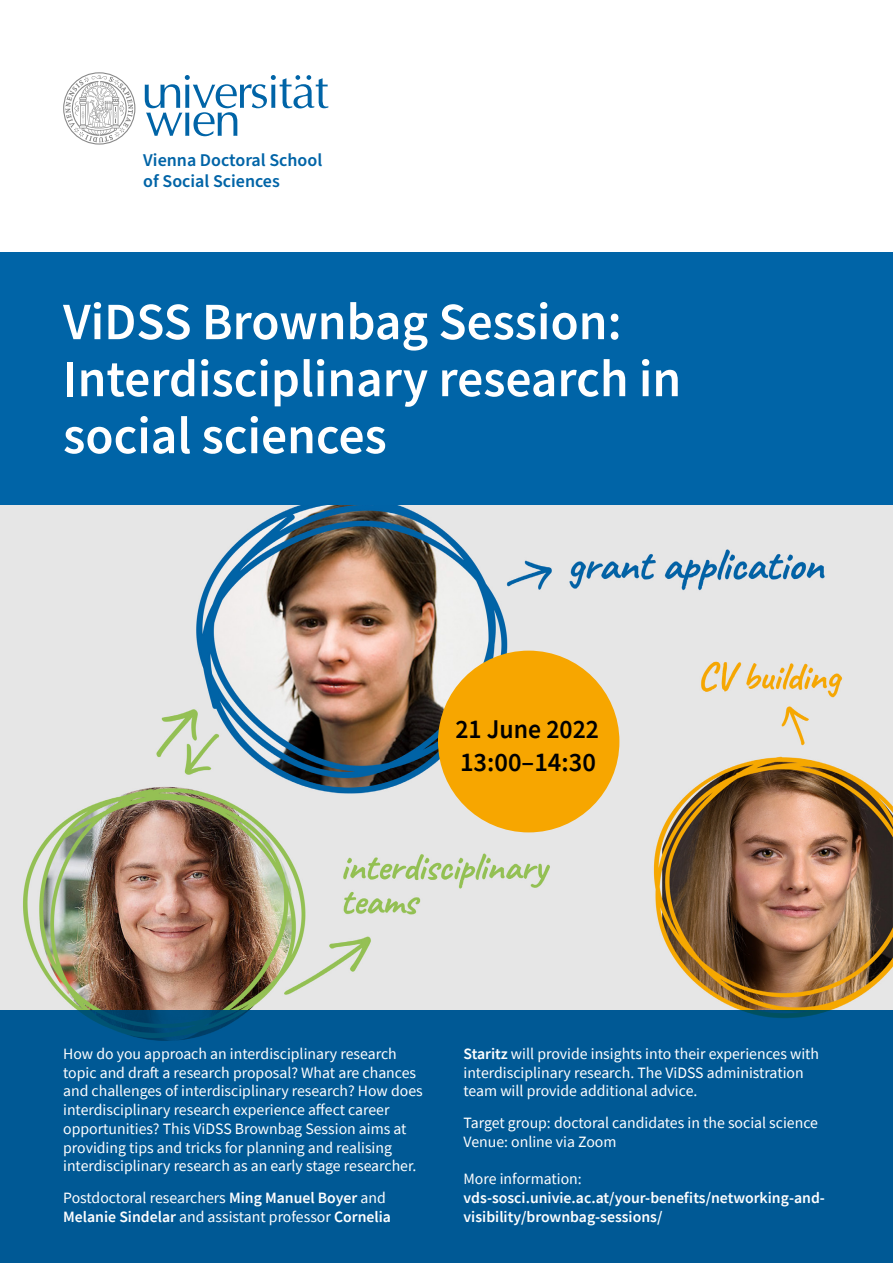
<style>
.page{position:relative;width:893px;height:1263px;background:#fff}
.page>*{position:absolute;margin:0;border:0;box-sizing:border-box;transform-origin:0 0}
.t1{font:600 52.5px/57px "Source Sans Pro";color:#fff}
.t2{font:600 27px/33px "Source Sans Pro";color:#000;scale:.95 1}
.t3{font:600 18px/21px "Source Sans Pro";color:#0064a7}
.t4{font:15.75px/18.8px "Source Sans Pro";color:#fff}
.t5{font:600 15.75px/18.8px "Source Sans Pro";color:#fff}
.s1{font-weight:600}
</style>
<div class="page">
<svg style="left:63px;top:72px;width:72px;height:73px"></svg>
<svg style="left:145px;top:75px;width:183px;height:61px"></svg>
<img style="left:0;top:505px;width:893px;height:505px">
<div style="left:0;top:253px;width:893px;height:252px;background:#0064a7"></div>
<div style="left:0;top:1010px;width:893px;height:253px;background:#005995"></div>
<div style="left:438px;top:651px;width:181px;height:181px;background:#f7a600;border-radius:50%"></div>
<p class="t3" style="left:143px;top:151px;width:180px">Vienna Doctoral School of Social Sciences</p>
<h1 class="t1" style="left:63px;top:293px;width:620px">ViDSS Brownbag Session:<br>Interdisciplinary research in social sciences</h1>
<h2 class="t2" style="left:455px;top:713px;width:153px">21 June 2022<br>13:00–14:30</h2>
<p class="t4" style="left:63px;top:1044px;width:361px">How do you approach an interdisciplinary research topic and draft a research proposal? What are chances and challenges of interdisciplinary research? How does interdisciplinary research experience affect career opportunities? This ViDSS Brownbag Session aims at providing tips and tricks for planning and realising interdisciplinary research as an early stage researcher.</p>
<p class="t4" style="left:63px;top:1188px;width:329px">Postdoctoral researchers <span class="s1">Ming Manuel Boyer</span> and<br><span class="s1">Melanie Sindelar</span> and assistant professor <span class="s1">Cornelia</span></p>
<p class="t4" style="left:463px;top:1044px;width:357px"><span class="s1">Staritz</span> will provide insights into their experiences with interdisciplinary research. The ViDSS administration team will provide additional advice.</p>
<p class="t4" style="left:463px;top:1113px;width:356px">Target group: doctoral candidates in the social science<br>Venue: online via Zoom</p>
<p class="t4" style="left:463px;top:1169px;width:120px">More information:</p>
<p class="t5" style="left:463px;top:1188px;width:363px">vds-sosci.univie.ac.at/your-benefits/networking-and&shy;visibility/brownbag-sessions/</p>
</div>
